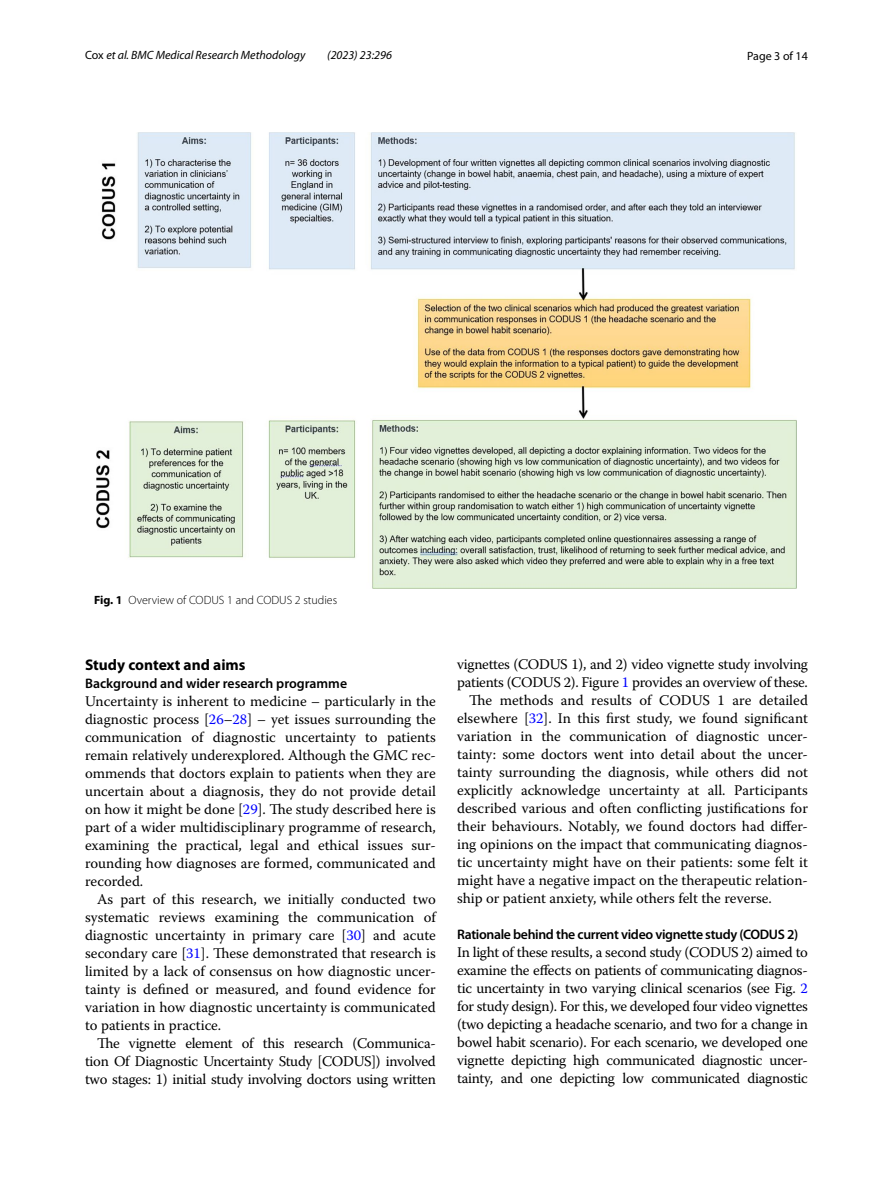
<style>
.page{position:relative;width:893px;height:1187px;background:#fff}
.page>*{position:absolute;margin:0;border:0;box-sizing:border-box;transform-origin:0 0}
.t1{font:700 15.45px "Myriad Pro";color:#000}
.t2{font:14.7px/18px "Warnock Pro";color:#000;text-align:justify}
.t3{font:14.7px "Warnock Pro";letter-spacing:-.02em;color:#000}
.t4{font:600 13.8px "Myriad Pro";letter-spacing:-.025em;color:#000}
.t5{font:600 13.8px "Myriad Pro";color:#000}
.t6{font:italic 12px "Myriad Pro";color:#000}
.t7{font:300 12px "Myriad Pro";color:#000}
.t8{font:12px "Myriad Pro";color:#000}
.s1{font-style:normal}
.s2{font-weight:700}
.s3{color:#00f}
</style>
<div class="page">
<img style="left:96px;top:133px;width:701px;height:455px">
<p class="t6" style="left:85px;top:48px;width:222px"><span class="s1">Cox</span> et al. BMC Medical Research Methodology</p>
<p class="t6" style="left:327px;top:48px;width:66px">(2023) 23:296</p>
<p class="t8" style="left:747px;top:48px;width:62px">Page 3 of 14</p>
<p class="t7" style="left:94px;top:593px;width:245px"><span class="s2">Fig. 1</span> Overview of CODUS 1 and CODUS 2 studies</p>
<p class="t1" style="left:85px;top:654px;width:162px">Study context and aims</p>
<p class="t5" style="left:85px;top:674px;width:264px">Background and wider research programme</p>
<p class="t2" style="left:85px;top:691px;width:352px">Uncertainty is inherent to medicine – particularly in the diagnostic process [<span class="s3">26</span>–<span class="s3">28</span>] – yet issues surrounding the communication of diagnostic uncertainty to patients remain relatively underexplored. Although the GMC rec&shy;ommends that doctors explain to patients when they are uncertain about a diagnosis, they do not provide detail on how it might be done [<span class="s3">29</span>]. The study described here is part of a wider multidisciplinary programme of research, examining the practical, legal and ethical issues sur&shy;rounding how diagnoses are formed, communicated and recorded.</p>
<p class="t2" style="left:85px;top:889px;width:352px;text-indent:12px">As part of this research, we initially conducted two systematic reviews examining the communication of diagnostic uncertainty in primary care [<span class="s3">30</span>] and acute secondary care [<span class="s3">31</span>]. These demonstrated that research is limited by a lack of consensus on how diagnostic uncer&shy;tainty is defined or measured, and found evidence for variation in how diagnostic uncertainty is communicated to patients in practice.</p>
<p class="t2" style="left:85px;top:1033px;width:352px;text-indent:12px">The vignette element of this research (Communica&shy;tion Of Diagnostic Uncertainty Study [CODUS]) involved two stages: 1) initial study involving doctors using written</p>
<p class="t3" style="left:457px;top:655px;width:352px">vignettes (CODUS 1), and 2) video vignette study involving</p>
<p class="t3" style="left:457px;top:673px;width:352px">patients (CODUS 2). Figure <span class="s3">1</span> provides an overview of these.</p>
<p class="t2" style="left:469px;top:690px;width:340px">The methods and results of CODUS 1 are detailed</p>
<p class="t2" style="left:457px;top:708px;width:352px">elsewhere [<span class="s3">32</span>]. In this first study, we found significant</p>
<p class="t2" style="left:457px;top:726px;width:352px">variation in the communication of diagnostic uncer-</p>
<p class="t2" style="left:457px;top:744px;width:352px">tainty: some doctors went into detail about the uncer-</p>
<p class="t2" style="left:457px;top:762px;width:352px">tainty surrounding the diagnosis, while others did not</p>
<p class="t2" style="left:457px;top:780px;width:352px">explicitly acknowledge uncertainty at all. Participants</p>
<p class="t2" style="left:457px;top:798px;width:352px">described various and often conflicting justifications for</p>
<p class="t2" style="left:457px;top:816px;width:352px">their behaviours. Notably, we found doctors had differ-</p>
<p class="t2" style="left:457px;top:834px;width:352px">ing opinions on the impact that communicating diagnos-</p>
<p class="t2" style="left:457px;top:852px;width:352px">tic uncertainty might have on their patients: some felt it</p>
<p class="t2" style="left:457px;top:870px;width:352px">might have a negative impact on the therapeutic relation-</p>
<p class="t2" style="left:457px;top:888px;width:316px">ship or patient anxiety, while others felt the reverse.</p>
<p class="t4" style="left:457px;top:925px;width:343px">Rationale behind the current video vignette study (CODUS 2)</p>
<p class="t2" style="left:457px;top:942px;width:352px">In light of these results, a second study (CODUS 2) aimed to examine the effects on patients of communicating diagnos&shy;tic uncertainty in two varying clinical scenarios (see Fig. <span class="s3">2 </span>for study design). For this, we developed four video vignettes (two depicting a headache scenario, and two for a change in bowel habit scenario). For each scenario, we developed one vignette depicting high communicated diagnostic uncer&shy;tainty, and one depicting low communicated diagnostic</p>
</div>
